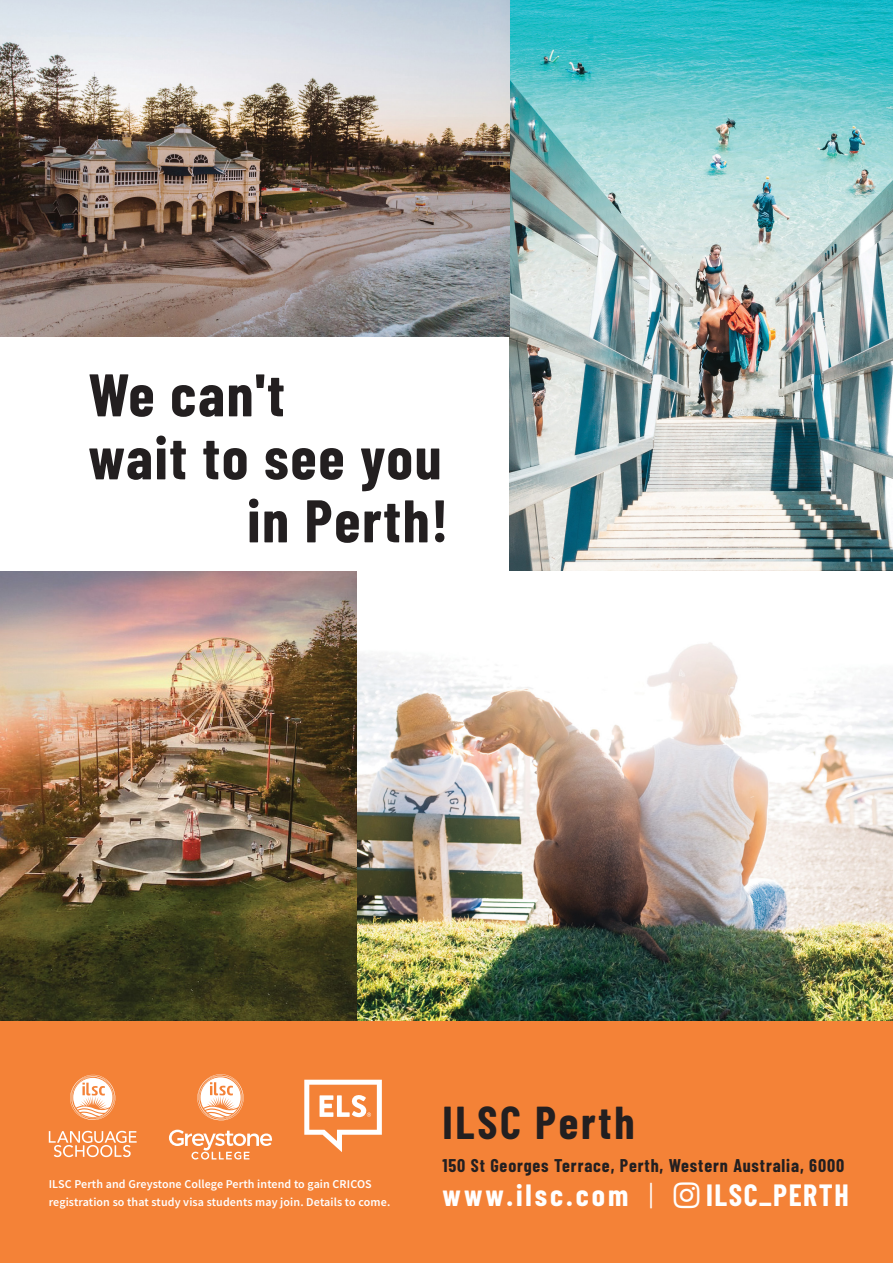
<style>
.page{position:relative;width:893px;height:1263px;background:#fff}
.page>*{position:absolute;margin:0;border:0;box-sizing:border-box;transform-origin:0 0}
._2019_Program_Callou{font:700 60px "Barlow Condensed";letter-spacing:.03em;color:#231f20}
._2019_Heading_2{font:700 45px "Barlow Condensed";letter-spacing:.06em;color:#231f20}
._2019_Heading_2-2{font:700 30px "Barlow Condensed";letter-spacing:.1em;color:#fff}
._2019_Heading_2-3{font:700 30px "Barlow Condensed";letter-spacing:.05em;color:#fff}
._2019_Heading_2-4{font:700 18px "Barlow Condensed";letter-spacing:.05em;color:#231f20}
._2019_Notes{font:600 12px/18px "Source Sans Pro";letter-spacing:.01em;color:#fff}
.s1{font-weight:300}
</style>
<div class="page">
<div style="left:0;top:1021px;width:893px;height:242px;background:#f48237"></div>
<img style="left:509px;top:0;width:384px;height:571px">
<img style="left:0;top:0;width:509px;height:337px">
<img style="left:0;top:571px;width:893px;height:450px">
<svg style="left:197px;top:1074px;width:47px;height:47px"></svg>
<svg style="left:169px;top:1130px;width:103px;height:29px"></svg>
<svg style="left:49px;top:1131px;width:88px;height:26px"></svg>
<svg style="left:70px;top:1074px;width:46px;height:46px"></svg>
<svg style="left:304px;top:1080px;width:78px;height:72px"></svg>
<p class="_2019_Program_Callou" style="left:88px;top:352px;width:198px">We can't</p>
<p class="_2019_Program_Callou" style="left:88px;top:415px;width:355px">wait to see you</p>
<p class="_2019_Program_Callou" style="left:247px;top:478px;width:202px">in Perth!</p>
<p class="_2019_Notes" style="left:49px;top:1175px;width:343px">ILSC Perth and Greystone College Perth intend to gain CRICOS registration so that study visa students may join. Details to come.</p>
<p class="_2019_Heading_2" style="left:442px;top:1091px;width:193px">ILSC Perth</p>
<p class="_2019_Heading_2-4" style="left:442px;top:1153px;width:403px">150 St Georges Terrace, Perth, Western Australia, 6000</p>
<p class="_2019_Heading_2-2" style="left:442px;top:1174px;width:212px">www.ilsc.com <span class="s1">|</span></p>
<p class="_2019_Heading_2-3" style="left:706px;top:1174px;width:144px">ILSC_PERTH</p>
</div>
